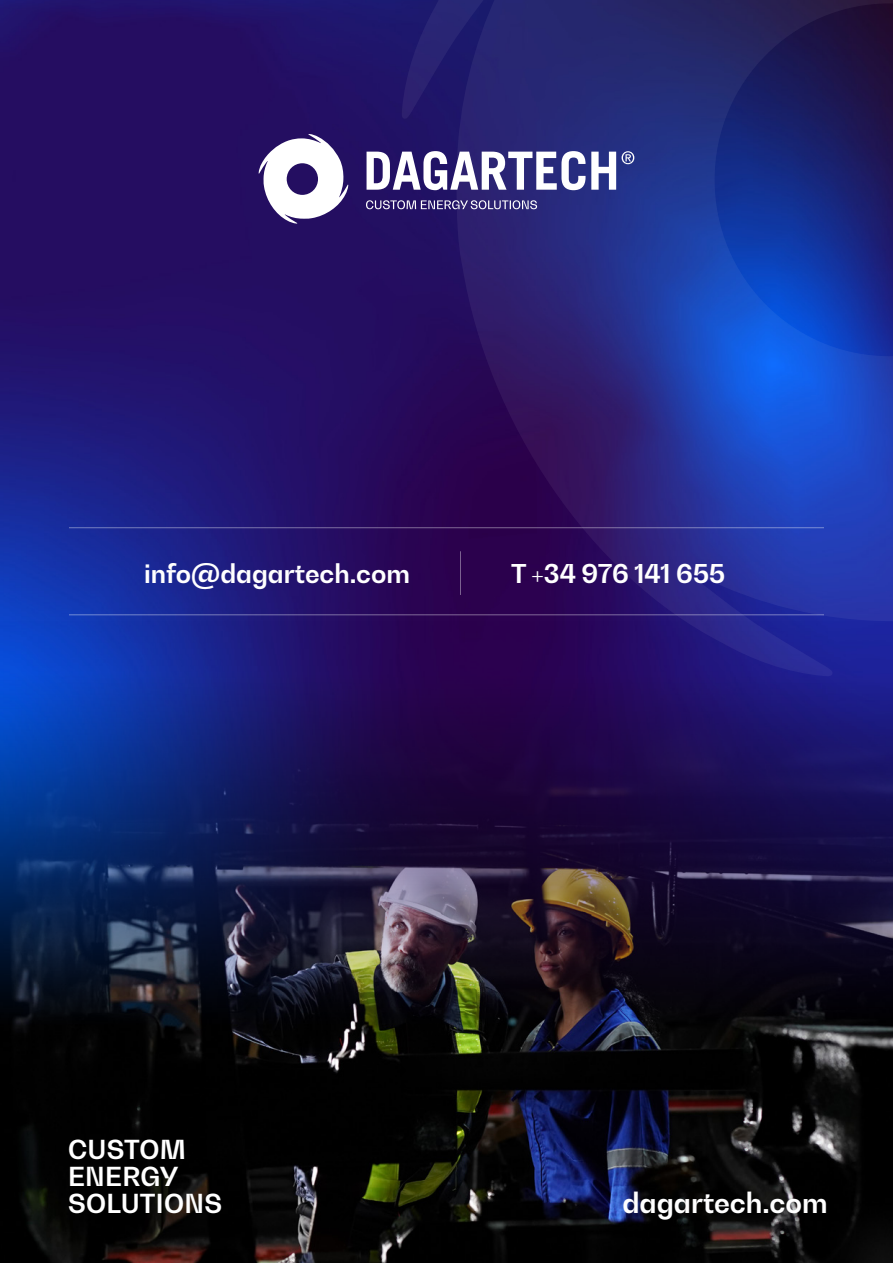
<style>
.page{position:relative;width:893px;height:1263px;background:#fff}
.page>*{position:absolute;margin:0;border:0;box-sizing:border-box;transform-origin:0 0}
.t1{font:700 27.75px "Bw Gradual";color:#fff}
.t2{font:700 25.95px/26.7px "Bw Gradual";letter-spacing:.01em;color:#fff}
.t3{font:700 25.65px "Bw Gradual";color:#fff}
</style>
<div class="page">
<img style="left:0;top:0;width:400px;height:622px">
<img style="left:0;top:622px;width:893px;height:641px">
<svg style="left:400px;top:0;width:493px;height:677px;background:#232580"></svg>
<svg style="left:367px;top:151px;width:249px;height:39px"></svg>
<svg style="left:622px;top:151px;width:12px;height:13px"></svg>
<svg style="left:366px;top:200px;width:171px;height:9px;background:#6c639a"></svg>
<svg style="left:258px;top:134px;width:90px;height:90px"></svg>
<hr style="left:69px;top:527px;width:755px;height:1px;background:#fff">
<hr style="left:69px;top:614px;width:755px;height:1px;background:#fff">
<hr style="left:460px;top:551px;width:1px;height:44px;background:#fff">
<p class="t3" style="left:144px;top:556px;width:267px">info@dagartech.com</p>
<p class="t3" style="left:511px;top:556px;width:215px">T +34 976 141 655</p>
<p class="t2" style="left:68px;top:1136px;width:155px">CUSTOM<br>ENERGY<br>SOLUTIONS</p>
<p class="t1" style="left:622px;top:1184px;width:207px">dagartech.com</p>
</div>
